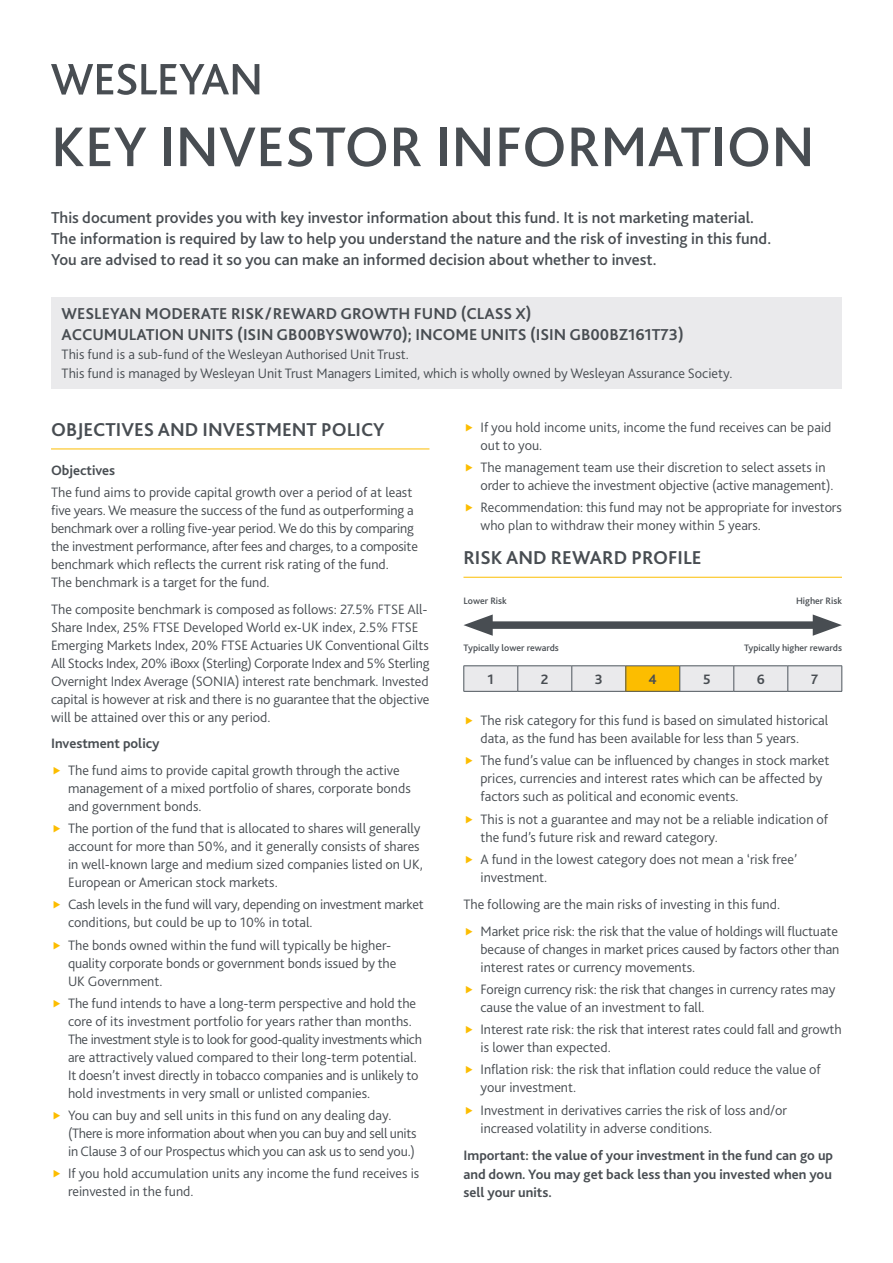
<style>
.page{position:relative;width:893px;height:1263px;background:#fff}
.page>*{position:absolute;margin:0;border:0;box-sizing:border-box;transform-origin:0 0}
.t1{font:500 58.5px "Bliss";color:#484d52}
.t2{font:700 19.5px "Bliss";color:#484d52}
.t3{font:500 16.5px/21px "Bliss";color:#484d52}
.t4{font:700 16.5px/21px "Bliss";color:#484d52}
.t5{font:300 14.25px/18px "Bliss";color:#484d52}
.t6{font:700 14.25px/18.8px "Bliss";color:#484d52;text-align:justify}
.t7{font:500 9.75px "Bliss";color:#484d52}
</style>
<div class="page">
<svg style="left:51px;top:64px;width:208px;height:31px"></svg>
<div style="left:51px;top:298px;width:791px;height:91px;background:#eaeaec"></div>
<hr style="left:51px;top:449px;width:378px;height:1px;background:#fcbd00">
<hr style="left:463px;top:577px;width:379px;height:1px;background:#fcbd00">
<div style="left:480px;top:621px;width:345px;height:8px;background:#484d52"></div>
<svg style="left:463px;top:614px;width:30px;height:22px"></svg>
<svg style="left:813px;top:614px;width:29px;height:22px"></svg>
<hr style="left:463px;top:665px;width:55px;height:1px;background:#4e565d">
<hr style="left:518px;top:665px;width:54px;height:1px;background:#4e565d">
<hr style="left:572px;top:665px;width:54px;height:1px;background:#4e565d">
<hr style="left:626px;top:665px;width:54px;height:1px;background:#4e565d">
<hr style="left:680px;top:665px;width:54px;height:1px;background:#4e565d">
<hr style="left:734px;top:665px;width:54px;height:1px;background:#4e565d">
<hr style="left:788px;top:665px;width:54px;height:1px;background:#4e565d">
<svg style="left:463px;top:666px;width:379px;height:25px;background:#e6ddc5"></svg>
<hr style="left:463px;top:691px;width:55px;height:1px;background:#4e565d">
<hr style="left:518px;top:691px;width:54px;height:1px;background:#4e565d">
<hr style="left:572px;top:691px;width:54px;height:1px;background:#4e565d">
<hr style="left:626px;top:691px;width:54px;height:1px;background:#4e565d">
<hr style="left:680px;top:691px;width:54px;height:1px;background:#4e565d">
<hr style="left:734px;top:691px;width:54px;height:1px;background:#4e565d">
<hr style="left:788px;top:691px;width:54px;height:1px;background:#4e565d">
<h1 class="t1" style="left:51px;top:110px;width:765px">KEY INVESTOR INFORMATION</h1>
<p class="t3" style="left:51px;top:207px;width:722px">This document provides you with key investor information about this fund. It is not marketing material.<br>The information is required by law to help you understand the nature and the risk of investing in this fund.<br>You are advised to read it so you can make an informed decision about whether to invest.</p>
<p class="t4" style="left:62px;top:303px;width:624px">WESLEYAN MODERATE RISK/REWARD GROWTH FUND (CLASS X)<br>ACCUMULATION UNITS (ISIN GB00BYSW0W70); INCOME UNITS (ISIN GB00BZ161T73)</p>
<p class="t5" style="left:62px;top:345px;width:672px;line-height:18.8px">This fund is a sub-fund of the Wesleyan Authorised Unit Trust.<br>This fund is managed by Wesleyan Unit Trust Managers Limited, which is wholly owned by Wesleyan Assurance Society.</p>
<h2 class="t2" style="left:51px;top:417px;width:335px">OBJECTIVES AND INVESTMENT POLICY</h2>
<p class="t6" style="left:51px;top:461px;width:66px">Objectives</p>
<p class="t5" style="left:51px;top:484px;width:368px">The fund aims to provide capital growth over a period of at least five years. We measure the success of the fund as outperforming a benchmark over a rolling five-year period. We do this by comparing the investment performance, after fees and charges, to a composite benchmark which reflects the current risk rating of the fund.<br>The benchmark is a target for the fund.</p>
<p class="t5" style="left:51px;top:600px;width:380px">The composite benchmark is composed as follows: 27.5% FTSE All-Share Index, 25% FTSE Developed World ex-UK index, 2.5% FTSE Emerging Markets Index, 20% FTSE Actuaries UK Conventional Gilts All Stocks Index, 20% iBoxx (Sterling) Corporate Index and 5% Sterling Overnight Index Average (SONIA) interest rate benchmark. Invested capital is however at risk and there is no guarantee that the objective will be attained over this or any period.</p>
<p class="t6" style="left:51px;top:734px;width:110px">Investment policy</p>
<p class="t5" style="left:68px;top:761px;width:344px">The fund aims to provide capital growth through the active management of a mixed portfolio of shares, corporate bonds and government bonds.</p>
<p class="t5" style="left:68px;top:819px;width:356px">The portion of the fund that is allocated to shares will generally account for more than 50%, and it generally consists of shares in well-known large and medium sized companies listed on UK, European or American stock markets.</p>
<p class="t5" style="left:68px;top:896px;width:357px">Cash levels in the fund will vary, depending on investment market conditions, but could be up to 10% in total.</p>
<p class="t5" style="left:68px;top:936px;width:330px">The bonds owned within the fund will typically be higher&shy;quality corporate bonds or government bonds issued by the<br>UK Government.</p>
<p class="t5" style="left:68px;top:994px;width:355px">The fund intends to have a long-term perspective and hold the core of its investment portfolio for years rather than months.<br>The investment style is to look for good-quality investments which are attractively valued compared to their long-term potential.<br>It doesn’t invest directly in tobacco companies and is unlikely to hold investments in very small or unlisted companies.</p>
<p class="t5" style="left:68px;top:1106px;width:350px">You can buy and sell units in this fund on any dealing day. (There is more information about when you can buy and sell units in Clause 3 of our Prospectus which you can ask us to send you.)</p>
<p class="t5" style="left:68px;top:1165px;width:353px">If you hold accumulation units any income the fund receives is reinvested in the fund.</p>
<p class="t5" style="left:480px;top:418px;width:352px">If you hold income units, income the fund receives can be paid out to you.</p>
<p class="t5" style="left:480px;top:458px;width:354px">The management team use their discretion to select assets in order to achieve the investment objective (active management).</p>
<p class="t5" style="left:480px;top:499px;width:363px">Recommendation: this fund may not be appropriate for investors who plan to withdraw their money within 5 years.</p>
<h2 class="t2" style="left:463px;top:545px;width:240px">RISK AND REWARD PROFILE</h2>
<p class="t7" style="left:463px;top:595px;width:45px">Lower Risk</p>
<p class="t7" style="left:463px;top:641px;width:97px">Typically lower rewards</p>
<p class="t7" style="left:744px;top:641px;width:99px">Typically higher rewards</p>
<p class="t7" style="left:796px;top:595px;width:47px">Higher Risk</p>
<p class="t6" style="left:488px;top:670px;width:8px">1</p>
<p class="t6" style="left:541px;top:670px;width:9px">2</p>
<p class="t6" style="left:595px;top:670px;width:9px">3</p>
<p class="t6" style="left:649px;top:670px;width:10px">4</p>
<p class="t6" style="left:703px;top:670px;width:9px">5</p>
<p class="t6" style="left:757px;top:670px;width:10px">6</p>
<p class="t6" style="left:811px;top:670px;width:9px">7</p>
<p class="t5" style="left:480px;top:711px;width:349px">The risk category for this fund is based on simulated historical data, as the fund has been available for less than 5 years.</p>
<p class="t5" style="left:480px;top:752px;width:350px">The fund’s value can be influenced by changes in stock market prices, currencies and interest rates which can be affected by factors such as political and economic events.</p>
<p class="t5" style="left:480px;top:810px;width:349px">This is not a guarantee and may not be a reliable indication of the fund’s future risk and reward category.</p>
<p class="t5" style="left:480px;top:850px;width:318px">A fund in the lowest category does not mean a ‘risk free’ investment.</p>
<p class="t5" style="left:480px;top:891px;width:359px;line-height:26.5px;text-indent:-17px">The following are the main risks of investing in this fund.<br>Market price risk: the risk that the value of holdings will fluctuate</p>
<p class="t5" style="left:480px;top:940px;width:360px">because of changes in market prices caused by factors other than interest rates or currency movements.</p>
<p class="t5" style="left:480px;top:980px;width:356px">Foreign currency risk: the risk that changes in currency rates may cause the value of an investment to fall.</p>
<p class="t5" style="left:480px;top:1020px;width:363px">Interest rate risk: the risk that interest rates could fall and growth is lower than expected.</p>
<p class="t5" style="left:480px;top:1061px;width:342px">Inflation risk: the risk that inflation could reduce the value of your investment.</p>
<p class="t5" style="left:480px;top:1101px;width:308px">Investment in derivatives carries the risk of loss and/or increased volatility in adverse conditions.</p>
<p class="t6" style="left:463px;top:1146px;width:371px">Important: the value of your investment in the fund can go up and down. You may get back less than you invested when you sell your units.</p>
</div>
